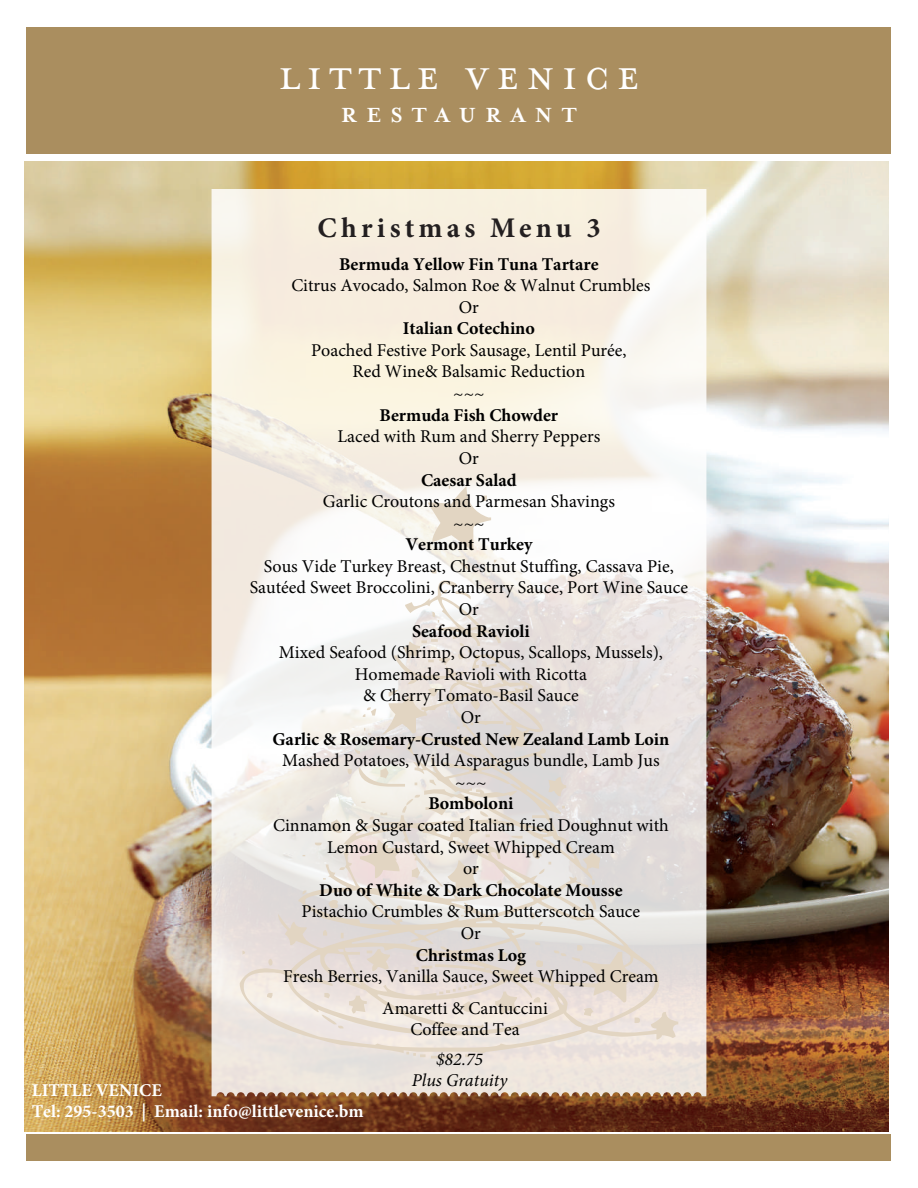
<style>
.page{position:relative;width:918px;height:1188px;background:#fff}
.page>*{position:absolute;margin:0;border:0;box-sizing:border-box;transform-origin:0 0}
.t1{font:47.85px "Mrs Eaves Small Caps";letter-spacing:.15em;color:#fff}
.t2{font:700 28.5px "Minion Pro";letter-spacing:.15em;color:#231f20}
.t3{font:700 23.55px "Mrs Eaves";letter-spacing:.4em;color:#fff}
.t4{font:18px/21.6px "Minion Pro";color:#000;text-align:center}
.t5{font:700 18px "Minion Pro";color:#000}
.t6{font:700 18px/21.6px "Minion Pro";color:#fff}
.t7{font:italic 18px/21.5px "Minion Pro";color:#000;text-align:center}
</style>
<div class="page">
<img style="left:24px;top:161px;width:864px;height:971px">
<svg style="left:212px;top:189px;width:494px;height:907px;fill:#f7efdf"></svg>
<div style="left:27px;top:27px;width:864px;height:127px;background:#aa8e5f"></div>
<div style="left:27px;top:1134px;width:864px;height:27px;background:#aa8e5f"></div>
<svg style="left:240px;top:486px;width:438px;height:573px"></svg>
<h1 class="t1" style="left:279px;top:50px;width:362px">little venice</h1>
<h3 class="t3" style="left:341px;top:101px;width:237px">RESTAURANT</h3>
<h2 class="t2" style="left:317px;top:207px;width:285px">Christmas Menu 3</h2>
<p class="t5" style="left:339px;top:251px;width:261px">Bermuda Yellow Fin Tuna Tartare</p>
<p class="t4" style="left:291px;top:275px;width:361px">Citrus Avocado, Salmon Roe &amp; Walnut Crumbles<br>Or</p>
<p class="t5" style="left:403px;top:316px;width:134px">Italian Cotechino</p>
<p class="t4" style="left:311px;top:339px;width:317px">Poached Festive Pork Sausage, Lentil Purée,<br>Red Wine&amp; Balsamic Reduction<br>~~~</p>
<p class="t5" style="left:380px;top:402px;width:180px">Bermuda Fish Chowder</p>
<p class="t4" style="left:338px;top:426px;width:264px">Laced with Rum and Sherry Peppers<br>Or</p>
<p class="t5" style="left:421px;top:467px;width:97px">Caesar Salad</p>
<p class="t4" style="left:323px;top:491px;width:294px">Garlic Croutons and Parmesan Shavings ~~~</p>
<p class="t5" style="left:405px;top:532px;width:129px">Vermont Turkey</p>
<p class="t4" style="left:250px;top:555px;width:440px">Sous Vide Turkey Breast, Chestnut Stuffing, Cassava Pie,<br>Sautéed Sweet Broccolini, Cranberry Sauce, Port Wine Sauce<br>Or</p>
<p class="t5" style="left:412px;top:618px;width:119px">Seafood Ravioli</p>
<p class="t4" style="left:279px;top:642px;width:386px">Mixed Seafood (Shrimp, Octopus, Scallops, Mussels),<br>Homemade Ravioli with Ricotta<br>&amp; Cherry Tomato-Basil Sauce<br>Or</p>
<p class="t5" style="left:273px;top:726px;width:398px">Garlic &amp; Rosemary-Crusted New Zealand Lamb Loin</p>
<p class="t4" style="left:282px;top:750px;width:379px">Mashed Potatoes, Wild Asparagus bundle, Lamb Jus ~~~</p>
<p class="t5" style="left:428px;top:791px;width:87px">Bomboloni</p>
<p class="t4" style="left:273px;top:815px;width:397px">Cinnamon &amp; Sugar coated Italian fried Doughnut with<br>Lemon Custard, Sweet Whipped Cream<br>or</p>
<p class="t5" style="left:319px;top:877px;width:305px">Duo of White &amp; Dark Chocolate Mousse</p>
<p class="t4" style="left:302px;top:901px;width:340px">Pistachio Crumbles &amp; Rum Butterscotch Sauce<br>Or</p>
<p class="t5" style="left:416px;top:942px;width:112px">Christmas Log</p>
<p class="t4" style="left:382px;top:961px;width:278px;line-height:31.7px;text-align:left;text-indent:-99px">Fresh Berries, Vanilla Sauce, Sweet Whipped Cream<br>Amaretti &amp; Cantuccini</p>
<p class="t4" style="left:410px;top:1019px;width:111px">Coffee and Tea</p>
<p class="t7" style="left:412px;top:1048px;width:97px">$82.75<br>Plus Gratuity</p>
<p class="t6" style="left:32px;top:1079px;width:333px">LITTLE VENICE<br>Tel: 295-3503 | Email: info@littlevenice.bm</p>
</div>
